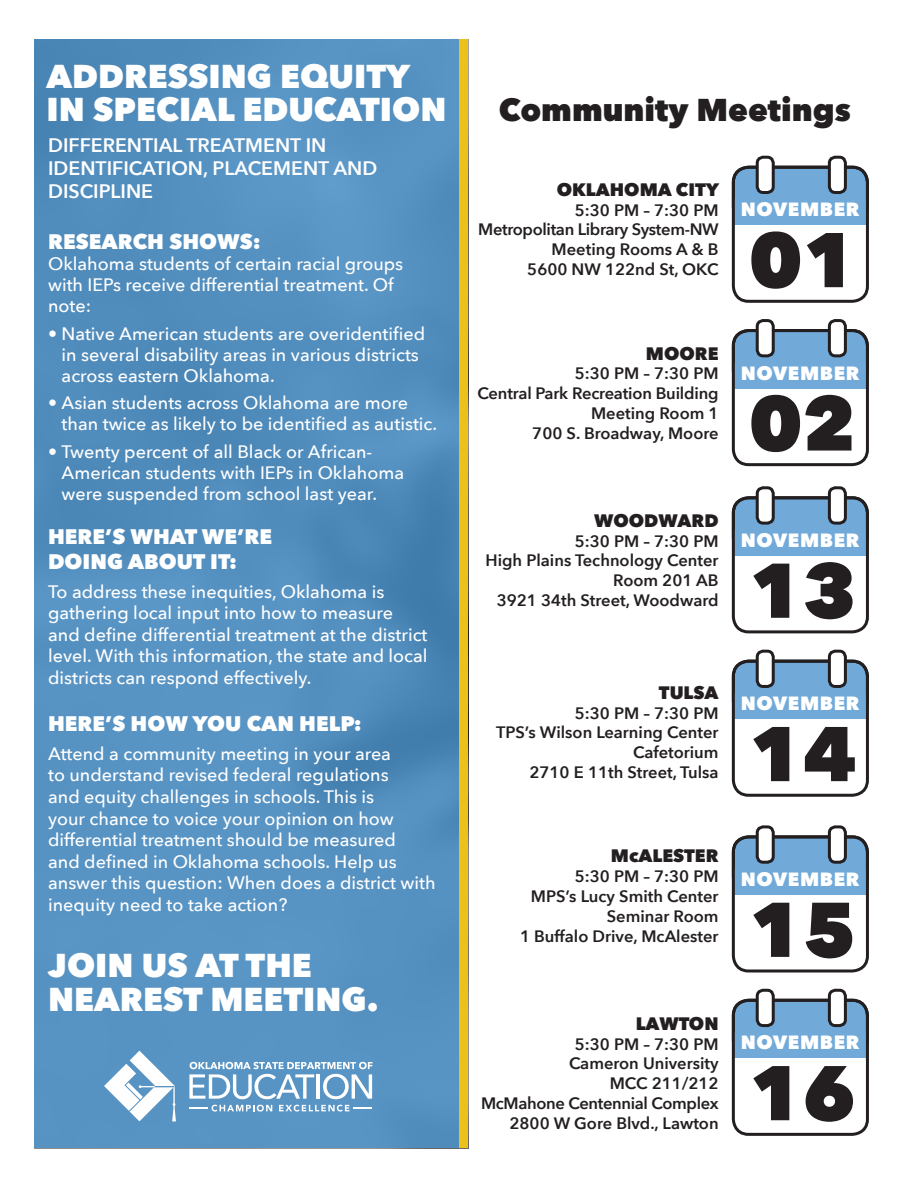
<style>
.page{position:relative;width:918px;height:1188px;background:#fff}
.page>*{position:absolute;margin:0;border:0;box-sizing:border-box;transform-origin:0 0}
.t1{font:800 76.5px "Avenir Next";color:#231f20}
.t2{font:800 33px/33px "Avenir Next";color:#fff}
.t3{font:800 31.5px "Avenir Next";color:#231f20}
.t4{font:800 21px/25.2px "Avenir Next";color:#fff}
.t5{font:600 19.5px/23.4px "Avenir Next";color:#fff}
.t6{font:800 19.2px "Avenir Next";letter-spacing:.03em;color:#fff}
.t7{font:500 18px/21.6px "Avenir Next";color:#fff}
.t8{font:800 18px "Avenir Next";color:#231f20}
.t9{font:600 16.5px "Avenir Next";color:#231f20}
.t10{font:600 16.5px "Avenir Next";letter-spacing:-.02em;color:#231f20}
</style>
<div class="page">
<div style="left:35px;top:40px;width:433px;height:1108px;background:#5591c1"></div>
<div style="left:459px;top:40px;width:9px;height:1108px;background:#edc11b"></div>
<svg style="left:189px;top:1062px;width:184px;height:37px"></svg>
<svg style="left:279px;top:1105px;width:93px;height:7px"></svg>
<svg style="left:189px;top:1105px;width:83px;height:7px"></svg>
<svg style="left:104px;top:1051px;width:72px;height:70px"></svg>
<div style="left:733px;top:167px;width:134px;height:56px;background:#71a9d9;border-radius:15px"></div>
<div style="left:733px;top:498px;width:134px;height:55px;background:#71a9d9;border-radius:15px"></div>
<div style="left:733px;top:837px;width:134px;height:55px;background:#71a9d9;border-radius:15px"></div>
<div style="left:733px;top:331px;width:134px;height:55px;background:#71a9d9;border-radius:15px"></div>
<div style="left:733px;top:661px;width:134px;height:55px;background:#71a9d9;border-radius:15px"></div>
<div style="left:733px;top:1000px;width:134px;height:56px;background:#71a9d9;border-radius:15px"></div>
<div style="left:734px;top:199px;width:133px;height:26px;background:#71a9d9"></div>
<div style="left:734px;top:530px;width:133px;height:26px;background:#71a9d9"></div>
<div style="left:734px;top:869px;width:133px;height:26px;background:#71a9d9"></div>
<div style="left:734px;top:363px;width:133px;height:25px;background:#71a9d9"></div>
<div style="left:734px;top:693px;width:133px;height:26px;background:#71a9d9"></div>
<div style="left:734px;top:1032px;width:133px;height:26px;background:#71a9d9"></div>
<div style="left:732px;top:166px;width:137px;height:137px;border:3px solid #231f20;border-radius:15px"></div>
<div style="left:732px;top:496px;width:137px;height:137px;border:3px solid #231f20;border-radius:15px"></div>
<div style="left:732px;top:835px;width:137px;height:138px;border:3px solid #231f20;border-radius:15px"></div>
<div style="left:732px;top:329px;width:137px;height:137px;border:3px solid #231f20;border-radius:15px"></div>
<div style="left:732px;top:660px;width:137px;height:137px;border:3px solid #231f20;border-radius:15px"></div>
<div style="left:732px;top:999px;width:137px;height:137px;border:3px solid #231f20;border-radius:15px"></div>
<div style="left:757px;top:157px;width:16px;height:36px;background:#fff;border-radius:6px"></div>
<div style="left:756px;top:156px;width:19px;height:38px;border:3px solid #231f20;border-radius:6px"></div>
<div style="left:757px;top:488px;width:16px;height:35px;background:#fff;border-radius:6px"></div>
<div style="left:756px;top:486px;width:19px;height:39px;border:3px solid #231f20;border-radius:6px"></div>
<div style="left:757px;top:827px;width:16px;height:35px;background:#fff;border-radius:6px"></div>
<div style="left:756px;top:825px;width:19px;height:39px;border:3px solid #231f20;border-radius:6px"></div>
<div style="left:757px;top:321px;width:16px;height:35px;background:#fff;border-radius:6px"></div>
<div style="left:756px;top:319px;width:19px;height:38px;border:3px solid #231f20;border-radius:6px"></div>
<div style="left:757px;top:651px;width:16px;height:35px;background:#fff;border-radius:6px"></div>
<div style="left:756px;top:650px;width:19px;height:38px;border:3px solid #231f20;border-radius:6px"></div>
<div style="left:757px;top:990px;width:16px;height:36px;background:#fff;border-radius:6px"></div>
<div style="left:756px;top:989px;width:19px;height:38px;border:3px solid #231f20;border-radius:6px"></div>
<div style="left:829px;top:157px;width:16px;height:36px;background:#fff;border-radius:6px"></div>
<div style="left:828px;top:156px;width:19px;height:38px;border:3px solid #231f20;border-radius:6px"></div>
<div style="left:829px;top:488px;width:16px;height:35px;background:#fff;border-radius:6px"></div>
<div style="left:828px;top:486px;width:19px;height:39px;border:3px solid #231f20;border-radius:6px"></div>
<div style="left:829px;top:827px;width:16px;height:35px;background:#fff;border-radius:6px"></div>
<div style="left:828px;top:825px;width:19px;height:39px;border:3px solid #231f20;border-radius:6px"></div>
<div style="left:829px;top:321px;width:16px;height:35px;background:#fff;border-radius:6px"></div>
<div style="left:828px;top:319px;width:19px;height:38px;border:3px solid #231f20;border-radius:6px"></div>
<div style="left:829px;top:651px;width:16px;height:35px;background:#fff;border-radius:6px"></div>
<div style="left:828px;top:650px;width:19px;height:38px;border:3px solid #231f20;border-radius:6px"></div>
<div style="left:829px;top:990px;width:16px;height:36px;background:#fff;border-radius:6px"></div>
<div style="left:828px;top:989px;width:19px;height:38px;border:3px solid #231f20;border-radius:6px"></div>
<h2 class="t2" style="left:47px;top:60px;width:401px">ADDRESSING EQUITY<br>IN SPECIAL EDUCATION</h2>
<p class="t5" style="left:48px;top:133px;width:331px">DIFFERENTIAL TREATMENT IN<br>IDENTIFICATION, PLACEMENT AND<br>DISCIPLINE</p>
<p class="t4" style="left:48px;top:229px;width:214px">RESEARCH SHOWS:</p>
<p class="t7" style="left:48px;top:253px;width:357px;line-height:21px">Oklahoma students of certain racial groups with IEPs receive differential treatment. Of note:</p>
<p class="t7" style="left:62px;top:322px;width:365px;line-height:21px;text-indent:-14px">• Native American students are overidentified in several disability areas in various districts across eastern Oklahoma.</p>
<p class="t7" style="left:62px;top:392px;width:377px;line-height:21px;text-indent:-14px">• Asian students across Oklahoma are more than twice as likely to be identified as autistic.</p>
<p class="t7" style="left:62px;top:441px;width:344px;line-height:21px;text-indent:-14px">• Twenty percent of all Black or African-<br>American students with IEPs in Oklahoma were suspended from school last year.</p>
<p class="t4" style="left:48px;top:524px;width:226px">HERE’S WHAT WE’RE<br>DOING ABOUT IT:</p>
<p class="t7" style="left:48px;top:580px;width:381px">To address these inequities, Oklahoma is gathering local input into how to measure and define differential treatment at the district level. With this information, the state and local districts can respond effectively.</p>
<p class="t4" style="left:48px;top:711px;width:315px">HERE’S HOW YOU CAN HELP:</p>
<p class="t7" style="left:48px;top:742px;width:389px">Attend a community meeting in your area<br>to understand revised federal regulations<br>and equity challenges in schools. This is<br>your chance to voice your opinion on how differential treatment should be measured<br>and defined in Oklahoma schools. Help us answer this question: When does a district with inequity need to take action?</p>
<h2 class="t2" style="left:48px;top:948px;width:332px;line-height:34.5px">JOIN US AT THE<br>NEAREST MEETING.</h2>
<p class="t3" style="left:499px;top:90px;width:354px">Community Meetings</p>
<p class="t8" style="left:557px;top:178px;width:164px">OKLAHOMA CITY</p>
<p class="t9" style="left:575px;top:196px;width:145px">5:30 PM – 7:30 PM</p>
<p class="t10" style="left:478px;top:216px;width:242px">Metropolitan Library System-NW</p>
<p class="t9" style="left:552px;top:235px;width:168px">Meeting Rooms A &amp; B</p>
<p class="t9" style="left:527px;top:255px;width:193px">5600 NW 122nd St, OKC</p>
<p class="t6" style="left:741px;top:198px;width:120px">NOVEMBER</p>
<p class="t1" style="left:749px;top:213px;width:109px">01</p>
<p class="t8" style="left:646px;top:342px;width:74px">MOORE</p>
<p class="t9" style="left:575px;top:359px;width:145px">5:30 PM – 7:30 PM</p>
<p class="t9" style="left:477px;top:379px;width:243px">Central Park Recreation Building</p>
<p class="t9" style="left:591px;top:399px;width:129px">Meeting Room 1</p>
<p class="t9" style="left:532px;top:419px;width:188px">700 S. Broadway, Moore</p>
<p class="t6" style="left:741px;top:361px;width:120px">NOVEMBER</p>
<p class="t1" style="left:749px;top:376px;width:109px">02</p>
<p class="t8" style="left:594px;top:509px;width:126px">WOODWARD</p>
<p class="t9" style="left:575px;top:527px;width:145px">5:30 PM – 7:30 PM</p>
<p class="t9" style="left:486px;top:547px;width:235px">High Plains Technology Center</p>
<p class="t9" style="left:613px;top:566px;width:107px">Room 201 AB</p>
<p class="t9" style="left:497px;top:586px;width:223px">3921 34th Street, Woodward</p>
<p class="t6" style="left:741px;top:528px;width:120px">NOVEMBER</p>
<p class="t1" style="left:749px;top:544px;width:109px">13</p>
<p class="t8" style="left:659px;top:681px;width:61px">TULSA</p>
<p class="t9" style="left:575px;top:699px;width:145px">5:30 PM – 7:30 PM</p>
<p class="t9" style="left:496px;top:718px;width:224px">TPS’s Wilson Learning Center</p>
<p class="t9" style="left:633px;top:738px;width:87px">Cafetorium</p>
<p class="t9" style="left:529px;top:758px;width:191px">2710 E 11th Street, Tulsa</p>
<p class="t6" style="left:741px;top:692px;width:120px">NOVEMBER</p>
<p class="t1" style="left:749px;top:707px;width:109px">14</p>
<p class="t8" style="left:611px;top:845px;width:109px">McALESTER</p>
<p class="t9" style="left:575px;top:862px;width:145px">5:30 PM – 7:30 PM</p>
<p class="t9" style="left:531px;top:882px;width:189px">MPS’s Lucy Smith Center</p>
<p class="t9" style="left:607px;top:902px;width:113px">Seminar Room</p>
<p class="t9" style="left:520px;top:922px;width:200px">1 Buffalo Drive, McAlester</p>
<p class="t8" style="left:636px;top:1012px;width:84px">LAWTON</p>
<p class="t9" style="left:575px;top:1030px;width:145px">5:30 PM – 7:30 PM</p>
<p class="t9" style="left:569px;top:1049px;width:151px">Cameron University</p>
<p class="t9" style="left:610px;top:1069px;width:110px">MCC 211/212</p>
<p class="t10" style="left:481px;top:1089px;width:239px">McMahone Centennial Complex</p>
<p class="t9" style="left:510px;top:1109px;width:211px">2800 W Gore Blvd., Lawton</p>
<p class="t6" style="left:741px;top:867px;width:120px">NOVEMBER</p>
<p class="t1" style="left:749px;top:883px;width:109px">15</p>
<p class="t6" style="left:741px;top:1031px;width:120px">NOVEMBER</p>
<p class="t1" style="left:749px;top:1046px;width:109px">16</p>
</div>
